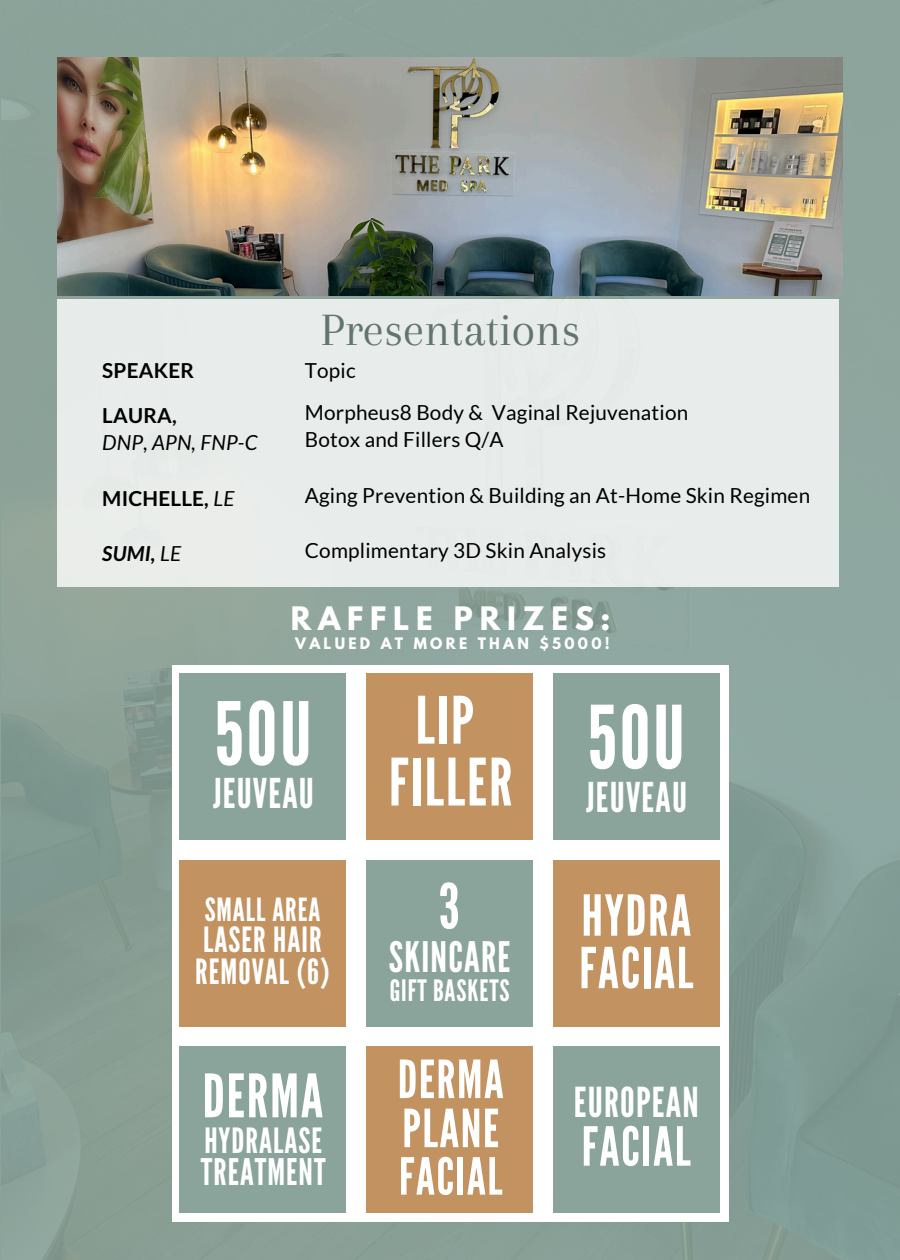
<style>
.page{position:relative;width:900px;height:1260px;background:#fff}
.page>*{position:absolute;margin:0;border:0;box-sizing:border-box;transform-origin:0 0}
.t1{font:87px "League Gothic";letter-spacing:.03em;color:#fff}
.t2{font:65.25px/62px "League Gothic";letter-spacing:.03em;color:#fff;text-align:center}
.t3{font:62.25px "League Gothic";color:#fff}
.t4{font:59.75px "League Gothic";letter-spacing:.03em;color:#fff}
.t5{font:56.25px/52.5px "League Gothic";letter-spacing:.03em;color:#fff}
.t6{font:53.75px "League Gothic";letter-spacing:.03em;color:#fff}
.t7{font:52.5px/49px "League Gothic";letter-spacing:.03em;color:#fff}
.t8{font:51px "League Gothic";letter-spacing:.03em;color:#fff}
.t9{font:48px "Arapey";color:#63746e}
.t10{font:42px "League Gothic";letter-spacing:.03em;color:#fff}
.t11{font:41.25px "League Gothic";letter-spacing:.03em;color:#fff}
.t12{font:41px "League Gothic";letter-spacing:.03em;color:#fff}
.t13{font:36.5px "League Gothic";letter-spacing:.03em;color:#fff}
.t14{font:34.75px/32.5px "League Gothic";letter-spacing:.03em;color:#fff}
.t15{font:31.75px "League Gothic";letter-spacing:.03em;color:#fff}
.t16{font:29.5px "League Gothic";letter-spacing:.03em;color:#fff}
.t17{font:700 28.75px "League Spartan";letter-spacing:.235em;color:#fff}
.t18{font:20.75px "Lato";letter-spacing:.01em;color:#000}
.t19{font:700 20.75px "Lato";letter-spacing:.01em;color:#000}
.t20{font:italic 20.75px "Lato";letter-spacing:.01em;color:#000}
.t21{font:italic 700 20.75px "Lato";color:#000}
.t22{font:700 14px "League Spartan";letter-spacing:.235em;color:#fff}
.s1{font-style:italic}
.s2{font-weight:400;font-style:italic}
.s3{font-weight:400}
</style>
<div class="page">
<img style="left:1px;top:0;width:899px;height:1260px">
<div style="left:172px;top:665px;width:557px;height:557px;background:#fff"></div>
<img style="left:57px;top:58px;width:785px;height:238px">
<div style="left:179px;top:673px;width:167px;height:167px;background:#8aa49b"></div>
<div style="left:179px;top:860px;width:167px;height:166px;background:#c29261"></div>
<div style="left:179px;top:1047px;width:167px;height:166px;background:#8aa49b"></div>
<div style="left:366px;top:673px;width:167px;height:167px;background:#c29261"></div>
<div style="left:366px;top:860px;width:167px;height:166px;background:#8aa49b"></div>
<div style="left:366px;top:1047px;width:167px;height:166px;background:#c29261"></div>
<div style="left:553px;top:673px;width:166px;height:167px;background:#8aa49b"></div>
<div style="left:553px;top:860px;width:166px;height:166px;background:#c29261"></div>
<div style="left:553px;top:1047px;width:166px;height:166px;background:#8aa49b"></div>
<div style="left:57px;top:299px;width:782px;height:288px;background:#e8edeb"></div>
<p class="t19" style="left:102px;top:358px;width:93px">SPEAKER</p>
<p class="t19" style="left:102px;top:402px;width:76px">LAURA,</p>
<h4 class="t20" style="left:102px;top:430px;width:157px">DNP, APN, FNP-C</h4>
<h1 class="t19" style="left:102px;top:485px;width:134px">MICHELLE<span class="s1">,</span> <span class="s2">LE</span></h1>
<h4 class="t21" style="left:102px;top:540px;width:80px">SUMI, <span class="s3">LE</span></h4>
<p class="t9" style="left:321px;top:304px;width:261px">Presentations</p>
<h2 class="t18" style="left:305px;top:358px;width:52px">Topic</h2>
<h5 class="t18" style="left:305px;top:399px;width:385px">Morpheus8 Body &amp; Vaginal Rejuvenation</h5>
<h6 class="t18" style="left:305px;top:427px;width:200px">Botox and Fillers Q/A</h6>
<h2 class="t18" style="left:305px;top:482px;width:507px">Aging Prevention &amp; Building an At-Home Skin Regimen</h2>
<h5 class="t18" style="left:305px;top:537px;width:303px">Complimentary 3D Skin Analysis</h5>
<p class="t17" style="left:291px;top:604px;width:321px">RAFFLE PRIZES:</p>
<h3 class="t22" style="left:295px;top:636px;width:316px">VALUED AT MORE THAN $5000!</h3>
<p class="t1" style="left:214px;top:684px;width:99px">50U</p>
<p class="t12" style="left:213px;top:770px;width:102px">JEUVEAU</p>
<p class="t15" style="left:205px;top:892px;width:117px">SMALL AREA</p>
<p class="t14" style="left:195px;top:924px;width:136px">LASER HAIR<br>REMOVAL (6)</p>
<p class="t4" style="left:203px;top:1061px;width:122px">DERMA</p>
<p class="t14" style="left:204px;top:1125px;width:119px">HYDRALASE</p>
<p class="t13" style="left:201px;top:1151px;width:127px">TREATMENT</p>
<p class="t2" style="left:389px;top:691px;width:125px">LIP<br>FILLER</p>
<p class="t3" style="left:439px;top:870px;width:22px">3</p>
<p class="t10" style="left:389px;top:932px;width:123px">SKINCARE</p>
<p class="t16" style="left:390px;top:974px;width:121px">GIFT BASKETS</p>
<p class="t7" style="left:398px;top:1056px;width:107px">DERMA<br>PLANE</p>
<p class="t8" style="left:399px;top:1147px;width:105px">FACIAL</p>
<p class="t1" style="left:587px;top:687px;width:99px">50U</p>
<p class="t12" style="left:586px;top:773px;width:102px">JEUVEAU</p>
<p class="t5" style="left:579px;top:891px;width:116px">HYDRA<br>FACIAL</p>
<p class="t11" style="left:574px;top:1078px;width:126px">EUROPEAN</p>
<p class="t6" style="left:582px;top:1115px;width:111px">FACIAL</p>
</div>
